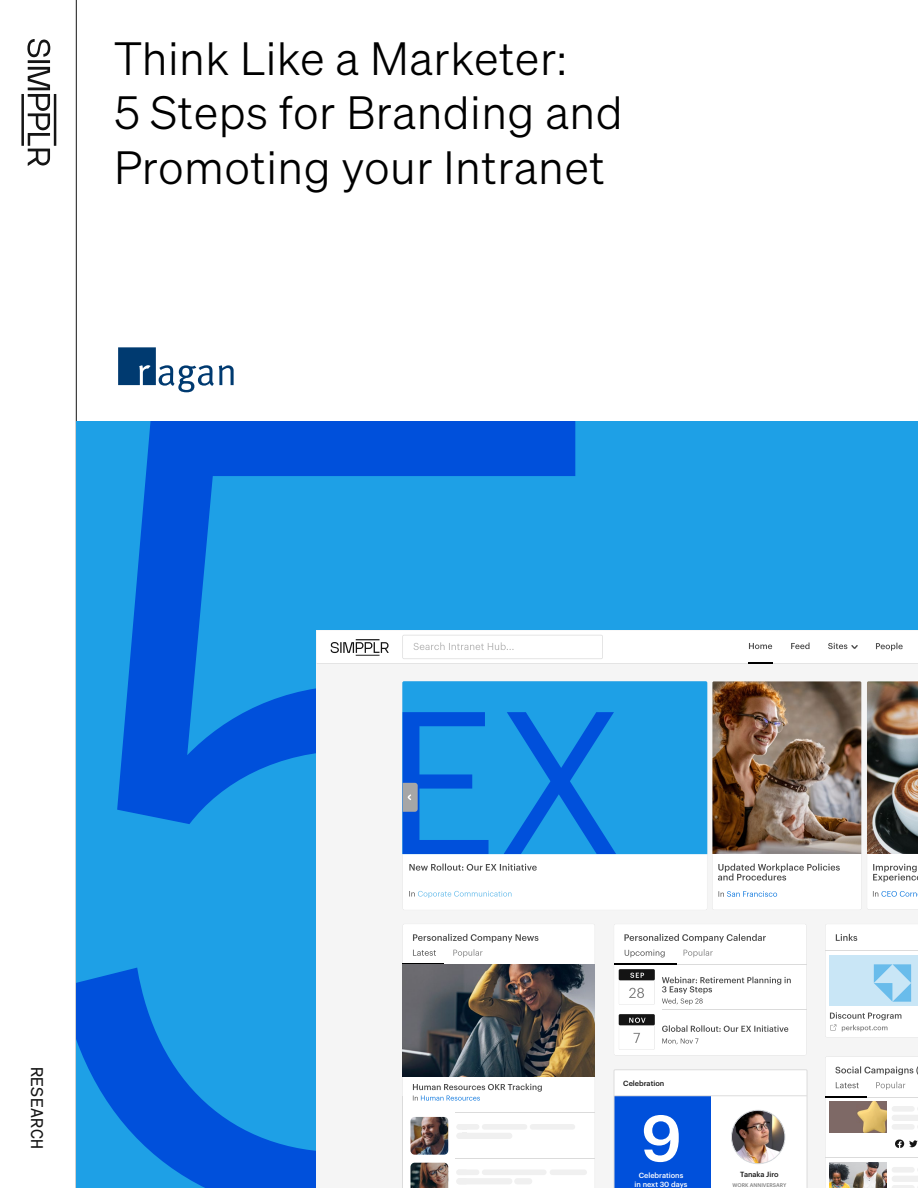
<style>
.page{position:relative;width:918px;height:1188px;background:#fff}
.page>*{position:absolute;margin:0;border:0;box-sizing:border-box;transform-origin:0 0}
.t1{font:45.6px/54.6px "Sohne Leicht";letter-spacing:.01em;color:#000}
.t2{font:16.5px "Sohne Mono Buch";letter-spacing:.03em;color:#141414}
.t3{font:500 7.35px/8.7px "Graphik";color:#fff;text-align:center}
.t4{font:500 7.35px "Graphik";color:#141414}
.t5{font:500 5.25px "Graphik";color:#808080}
</style>
<div class="page">
<hr style="left:76px;top:0;width:1px;height:1188px;background:#141414">
<svg style="left:27px;top:39px;width:23px;height:18px"></svg>
<hr style="left:28px;top:60px;width:22px;height:3px;background:#141414">
<svg style="left:28px;top:67px;width:22px;height:99px"></svg>
<hr style="left:54px;top:94px;width:2px;height:52px;background:#141414">
<hr style="left:21px;top:94px;width:3px;height:52px;background:#141414">
<div style="left:77px;top:422px;width:841px;height:766px;background:#1ea0e6"></div>
<svg style="left:77px;top:422px;width:499px;height:766px"></svg>
<div style="left:317px;top:664px;width:601px;height:524px;background:#f5f5f5"></div>
<svg style="left:317px;top:630px;width:601px;height:34px;background:#f7f7f7"></svg>
<hr style="left:748px;top:662px;width:25px;height:2px;background:#000">
<div style="left:402px;top:854px;width:305px;height:56px;background:#fff"></div>
<svg style="left:402px;top:681px;width:305px;height:173px"></svg>
<div style="left:405px;top:863px;width:272px;height:38px;background:#fff;border-radius:2px"></div>
<svg style="left:409px;top:864px;width:128px;height:7px"></svg>
<svg style="left:409px;top:891px;width:103px;height:7px"></svg>
<svg style="left:402px;top:712px;width:214px;height:142px"></svg>
<svg style="left:825px;top:924px;width:93px;height:114px;background:#dcecf4"></svg>
<div style="left:402px;top:924px;width:193px;height:264px;background:#fff"></div>
<div style="left:530px;top:1124px;width:45px;height:6px;background:#f0f0f0;border-radius:3px"></div>
<div style="left:482px;top:1169px;width:65px;height:6px;background:#f0f0f0;border-radius:3px"></div>
<div style="left:550px;top:1169px;width:37px;height:6px;background:#f0f0f0;border-radius:3px"></div>
<hr style="left:402px;top:964px;width:42px;height:1px;background:#000">
<hr style="left:456px;top:1112px;width:139px;height:1px;background:#dbdbdb">
<hr style="left:456px;top:1158px;width:139px;height:1px;background:#dbdbdb">
<svg style="left:413px;top:934px;width:125px;height:9px"></svg>
<svg style="left:413px;top:950px;width:23px;height:6px"></svg>
<svg style="left:453px;top:949px;width:30px;height:8px"></svg>
<svg style="left:400px;top:1084px;width:142px;height:104px;background:#f5f6f6"></svg>
<img style="left:595px;top:965px;width:1px;height:107px">
<svg style="left:825px;top:1056px;width:93px;height:132px;background:#dbd6d0"></svg>
<svg style="left:614px;top:924px;width:193px;height:132px;background:#ededed"></svg>
<img style="left:411px;top:1163px;width:37px;height:25px">
<img style="left:411px;top:1117px;width:37px;height:38px">
<img style="left:403px;top:965px;width:192px;height:111px">
<img style="left:712px;top:681px;width:206px;height:229px">
<img style="left:867px;top:681px;width:51px;height:173px">
<svg style="left:614px;top:1070px;width:205px;height:118px;background:#9eb6e3"></svg>
<svg style="left:118px;top:347px;width:116px;height:45px"></svg>
<p class="t1" style="left:114px;top:30px;width:510px">Think Like a Marketer:<br>5 Steps for Branding and<br>Promoting your Intranet</p>
<p class="t2" style="left:47px;top:1066px;width:84px;rotate:90deg">RESEARCH</p>
<p class="t4" style="left:623px;top:1078px;width:43px">Celebration</p>
<p class="t3" style="left:635px;top:1170px;width:54px">Celebrations in next 30 days</p>
<p class="t4" style="left:740px;top:1169px;width:40px">Tanaka Jiro</p>
<p class="t5" style="left:733px;top:1181px;width:55px">WORK ANNIVERSARY</p>
</div>
